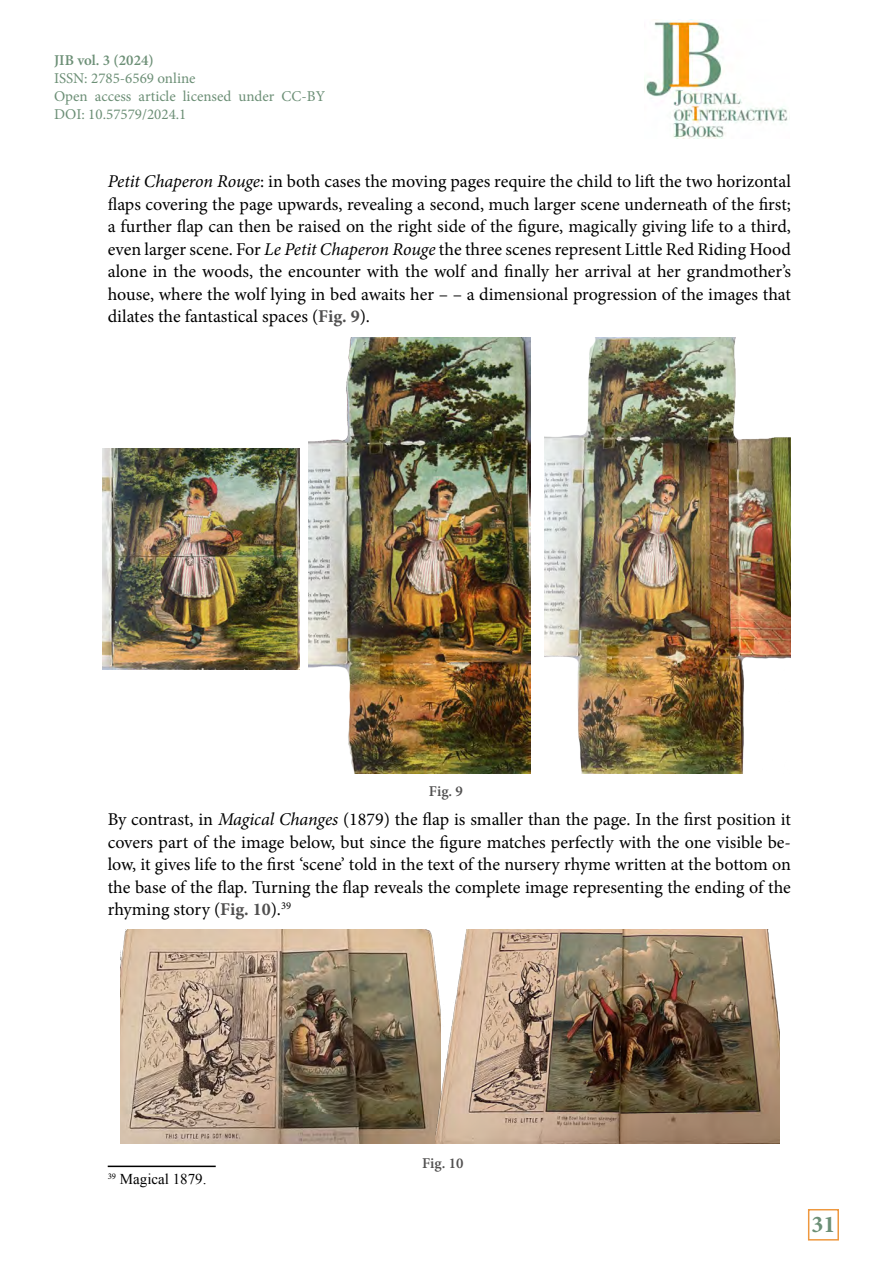
<style>
.page{position:relative;width:893px;height:1263px;background:#fff}
.page>*{position:absolute;margin:0;border:0;box-sizing:border-box;transform-origin:0 0}
.t1{font:700 24px "Minion Pro";color:#6c8f76}
.t2{font:18px/22.5px "Minion Pro";color:#000;text-align:justify}
.t3{font:15px/18px "Minion Pro";color:#6c8f76}
.t4{font:15px "Times New Roman";color:#000}
.t5{font:600 15px "Minion Pro";color:#6c8f76}
.t6{font:600 15px "Minion Pro";color:#504f4f}
.s1{font-style:italic}
.s2{font-weight:700;color:#504f4f}
</style>
<div class="page">
<img style="left:645px;top:20px;width:143px;height:118px">
<hr style="left:108px;top:1165px;width:108px;height:2px;background:#000">
<img style="left:102px;top:448px;width:198px;height:221px">
<img style="left:308px;top:337px;width:222px;height:436px">
<img style="left:544px;top:337px;width:247px;height:436px">
<img style="left:120px;top:929px;width:315px;height:214px">
<img style="left:435px;top:929px;width:345px;height:214px">
<div style="left:808px;top:1209px;width:31px;height:31px;border:2px solid #ee983f"></div>
<p class="t5" style="left:54px;top:50px;width:101px">JIB vol. 3 (2024)</p>
<p class="t3" style="left:54px;top:69px;width:273px">ISSN: 2785-6569 online<br>Open access article licensed under CC-BY<br>DOI: 10.57579/2024.1</p>
<p class="t2" style="left:108px;top:171px;width:685px"><span class="s1">Petit Chaperon Rouge</span>: in both cases the moving pages require the child to lift the two horizontal flaps covering the page upwards, revealing a second, much larger scene underneath of the first; a further flap can then be raised on the right side of the figure, magically giving life to a third, even larger scene. For <span class="s1">Le Petit Chaperon Rouge</span> the three scenes represent Little Red Riding Hood alone in the woods, the encounter with the wolf and finally her arrival at her grandmother’s house, where the wolf lying in bed awaits her – – a dimensional progression of the images that dilates the fantastical spaces (<span class="s2">Fig. 9</span>).</p>
<p class="t6" style="left:429px;top:781px;width:36px">Fig. 9</p>
<p class="t2" style="left:108px;top:808px;width:685px">By contrast, in <span class="s1">Magical Changes</span> (1879) the flap is smaller than the page. In the first position it covers part of the image below, but since the figure matches perfectly with the one visible be&shy;low, it gives life to the first ‘scene’ told in the text of the nursery rhyme written at the bottom on the base of the flap. Turning the flap reveals the complete image representing the ending of the rhyming story (<span class="s2">Fig. 10</span>).<sup>39</sup></p>
<p class="t4" style="left:108px;top:1168px;width:100px"><sup>39</sup> Magical 1879.</p>
<p class="t6" style="left:422px;top:1152px;width:43px">Fig. 10</p>
<h1 class="t1" style="left:811px;top:1207px;width:25px">31</h1>
</div>
